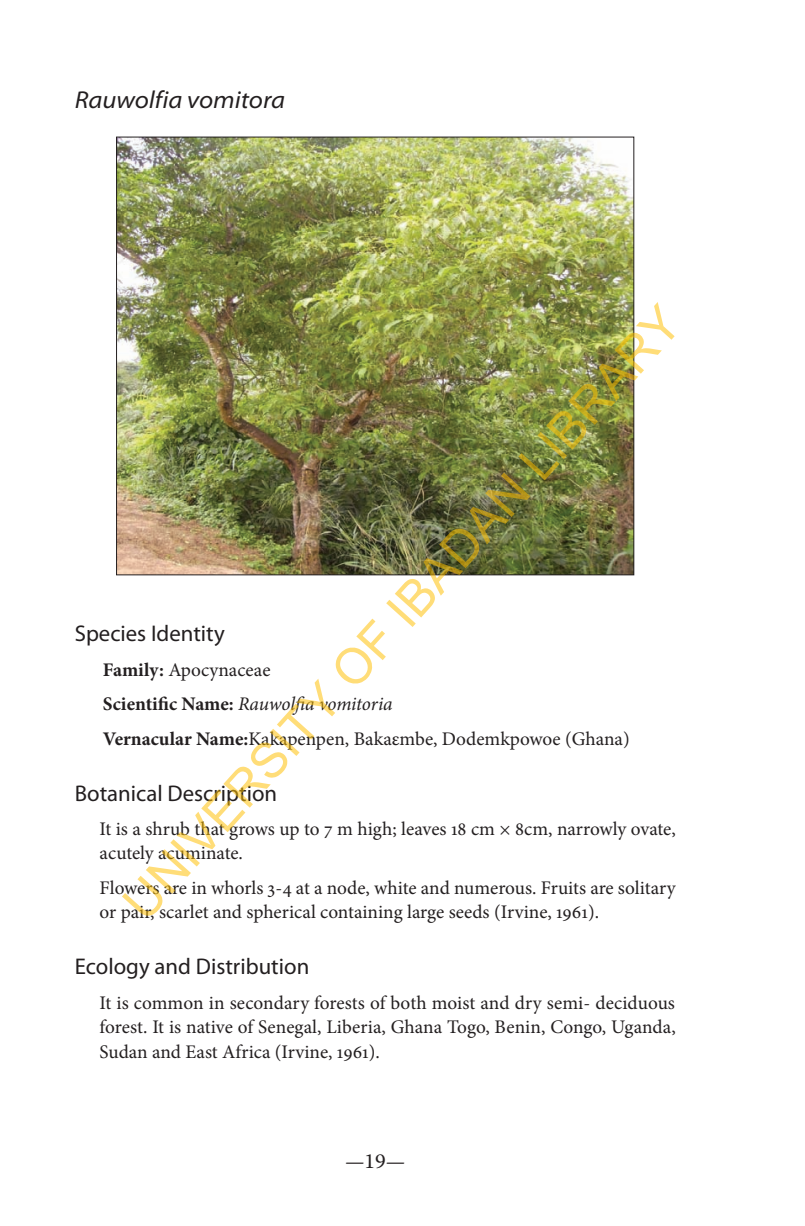
<style>
.page{position:relative;width:805px;height:1226px;background:#fff}
.page>*{position:absolute;margin:0;border:0;box-sizing:border-box;transform-origin:0 0}
.t1{font:49.52px "Arial";color:rgb(255 191 0/.53)}
.t2{font:italic semi-expanded 24.5px "Myriad Pro";color:#231f20}
.t3{font:22.75px "Myriad Pro";color:#231f20}
.t4{font:21px "Warnock Pro";color:#231f20}
.t5{font:19.25px/24.5px "Minion Pro";color:#231f20}
.s1{font-weight:700}
.s2{font-style:italic}
</style>
<div class="page">
<img style="left:118px;top:139px;width:514px;height:434px">
<p class="t2" style="left:75px;top:86px;width:212px">Rauwolfia vomitora</p>
<h1 class="t1" style="left:109px;top:890px;width:806px;rotate:-48deg">UNIVERSITY OF IBADAN LIBRARY</h1>
<p class="t3" style="left:75px;top:620px;width:151px">Species Identity</p>
<p class="t5" style="left:103px;top:652px;width:528px;line-height:34.5px"><span class="s1">Family:</span> Apocynaceae<br><span class="s1">Scientific Name:</span> <span class="s2">Rauwolfia vomitoria<br></span><span class="s1">Vernacular Name:</span>Kakapenpen, Bakaεmbe, Dodemkpowoe (Ghana)</p>
<p class="t3" style="left:75px;top:779px;width:204px">Botanical Description</p>
<p class="t5" style="left:100px;top:817px;width:577px">It is a shrub that grows up to 7 m high; leaves 18 cm × 8cm, narrowly ovate, acutely acuminate.</p>
<p class="t5" style="left:100px;top:875px;width:577px">Flowers are in whorls 3-4 at a node, white and numerous. Fruits are solitary or pair, scarlet and spherical containing large seeds (Irvine, 1961).</p>
<p class="t3" style="left:75px;top:953px;width:236px">Ecology and Distribution</p>
<p class="t5" style="left:100px;top:990px;width:577px;text-align:justify">It is common in secondary forests of both moist and dry semi- deciduous forest. It is native of Senegal, Liberia, Ghana Togo, Benin, Congo, Uganda, Sudan and East Africa (Irvine, 1961).</p>
<p class="t4" style="left:345px;top:1148px;width:62px">—19—</p>
</div>
